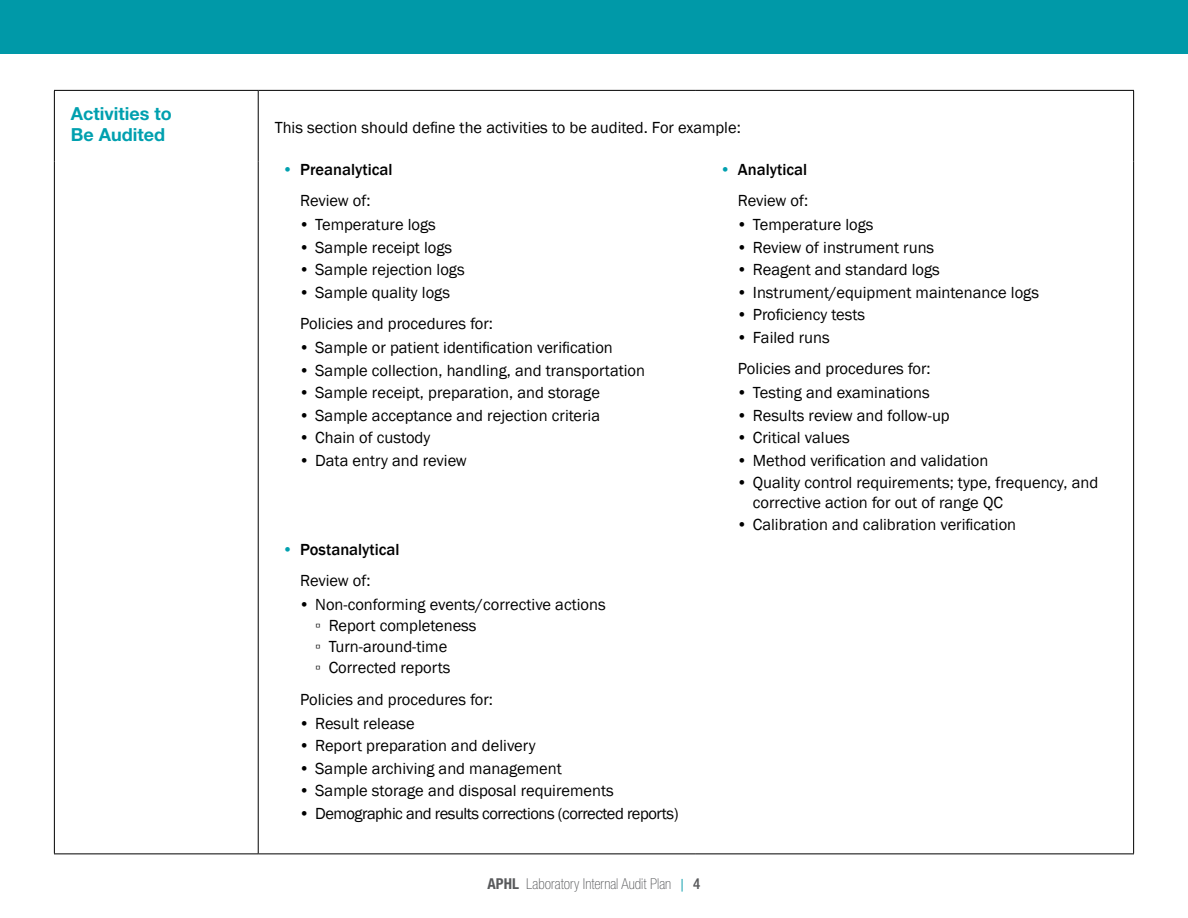
<style>
.page{position:relative;width:1188px;height:918px;background:#fff}
.page>*{position:absolute;margin:0;border:0;box-sizing:border-box;transform-origin:0 0}
.t1{font:700 18px/21px "Helvetica Neue LT Std";color:#00a0af}
.t2{font:16.5px/21px "Franklin Gothic";color:#000}
.t3{font:500 16.5px/31.5px "Franklin Gothic";color:#000;text-align:center}
.t4{font:16.5px "Franklin Gothic";letter-spacing:-.03em;color:#000}
.t5{font:100 condensed 15px "Helvetica Neue LT Std";color:#58595b}
.s1{font-weight:400;color:#00a0af}
.s2{font-weight:400}
.s3{font-weight:700}
.s4{font-family:"Franklin Gothic";font-weight:400;font-stretch:normal;color:#33adba}
.s5{font-weight:500}
</style>
<div class="page">
<div style="left:0;top:0;width:1188px;height:54px;background:#0099a8"></div>
<hr style="left:54px;top:90px;width:204px;height:1px;background:#000">
<hr style="left:54px;top:91px;width:1px;height:71px;background:#000">
<hr style="left:258px;top:90px;width:438px;height:1px;background:#000">
<hr style="left:258px;top:91px;width:1px;height:71px;background:#000">
<hr style="left:696px;top:90px;width:438px;height:1px;background:#000">
<hr style="left:1133px;top:91px;width:1px;height:71px;background:#000">
<hr style="left:54px;top:162px;width:1px;height:692px;background:#000">
<hr style="left:258px;top:162px;width:1px;height:692px;background:#000">
<hr style="left:1133px;top:162px;width:1px;height:692px;background:#000">
<hr style="left:54px;top:854px;width:204px;height:1px;background:#000">
<hr style="left:258px;top:854px;width:438px;height:1px;background:#000">
<hr style="left:696px;top:854px;width:438px;height:1px;background:#000">
<p class="t1" style="left:71px;top:102px;width:102px">Activities to<br>Be Audited</p>
<p class="t2" style="left:275px;top:118px;width:468px">This section should define the activities to be audited. For example:</p>
<p class="t3" style="left:282px;top:154px;width:112px"><span class="s1">•</span> Preanalytical<br><span class="s2">Review of:</span></p>
<p class="t2" style="left:299px;top:215px;width:139px">• Temperature logs</p>
<p class="t2" style="left:299px;top:237px;width:155px">• Sample receipt logs</p>
<p class="t2" style="left:299px;top:260px;width:167px">• Sample rejection logs</p>
<p class="t2" style="left:299px;top:277px;width:196px;line-height:31.5px">• Sample quality logs<br>Policies and procedures for:</p>
<p class="t2" style="left:299px;top:338px;width:316px">• Sample or patient identification verification</p>
<p class="t2" style="left:299px;top:360px;width:348px">• Sample collection, handling, and transportation</p>
<p class="t2" style="left:299px;top:383px;width:303px">• Sample receipt, preparation, and storage</p>
<p class="t2" style="left:299px;top:405px;width:303px">• Sample acceptance and rejection criteria</p>
<p class="t2" style="left:299px;top:428px;width:133px">• Chain of custody</p>
<p class="t2" style="left:299px;top:450px;width:170px">• Data entry and review</p>
<p class="t3" style="left:720px;top:154px;width:90px;text-align:right"><span class="s1">•</span> Analytical<br><span class="s2">Review of:</span></p>
<p class="t2" style="left:736px;top:215px;width:139px">• Temperature logs</p>
<p class="t2" style="left:736px;top:237px;width:199px">• Review of instrument runs</p>
<p class="t2" style="left:736px;top:260px;width:205px">• Reagent and standard logs</p>
<p class="t2" style="left:736px;top:282px;width:304px">• Instrument/equipment maintenance logs</p>
<p class="t2" style="left:736px;top:305px;width:130px">• Proficiency tests</p>
<p class="t2" style="left:736px;top:322px;width:196px;line-height:31.5px">• Failed runs<br>Policies and procedures for:</p>
<p class="t2" style="left:736px;top:383px;width:195px">• Testing and examinations</p>
<p class="t2" style="left:736px;top:405px;width:215px">• Results review and follow-up</p>
<p class="t2" style="left:736px;top:428px;width:115px">• Critical values</p>
<p class="t2" style="left:736px;top:450px;width:254px">• Method verification and validation</p>
<p class="t2" style="left:753px;top:474px;width:347px;line-height:19.5px;text-indent:-16px">• Quality control requirements; type, frequency, and corrective action for out of range QC</p>
<p class="t2" style="left:736px;top:515px;width:281px">• Calibration and calibration verification</p>
<p class="t3" style="left:300px;top:534px;width:101px;text-align:left;text-indent:-18px"><span class="s1">•</span> Postanalytical<br><span class="s2">Review of:</span></p>
<p class="t2" style="left:315px;top:595px;width:292px;text-indent:-16px">• Non-conforming events/corrective actions ▫ Report completeness<br>▫ Turn-around-time<br>▫ Corrected reports</p>
<p class="t2" style="left:300px;top:689px;width:194px">Policies and procedures for:</p>
<p class="t2" style="left:299px;top:713px;width:117px">• Result release</p>
<p class="t2" style="left:299px;top:736px;width:238px">• Report preparation and delivery</p>
<p class="t2" style="left:299px;top:758px;width:265px">• Sample archiving and management</p>
<p class="t2" style="left:299px;top:781px;width:317px">• Sample storage and disposal requirements</p>
<p class="t4" style="left:299px;top:803px;width:381px">• Demographic and results corrections (corrected reports)</p>
<p class="t5" style="left:488px;top:875px;width:214px"><span class="s3">APHL</span> Laboratory Internal Audit Plan <span class="s4">|</span> <span class="s5">4</span></p>
</div>
